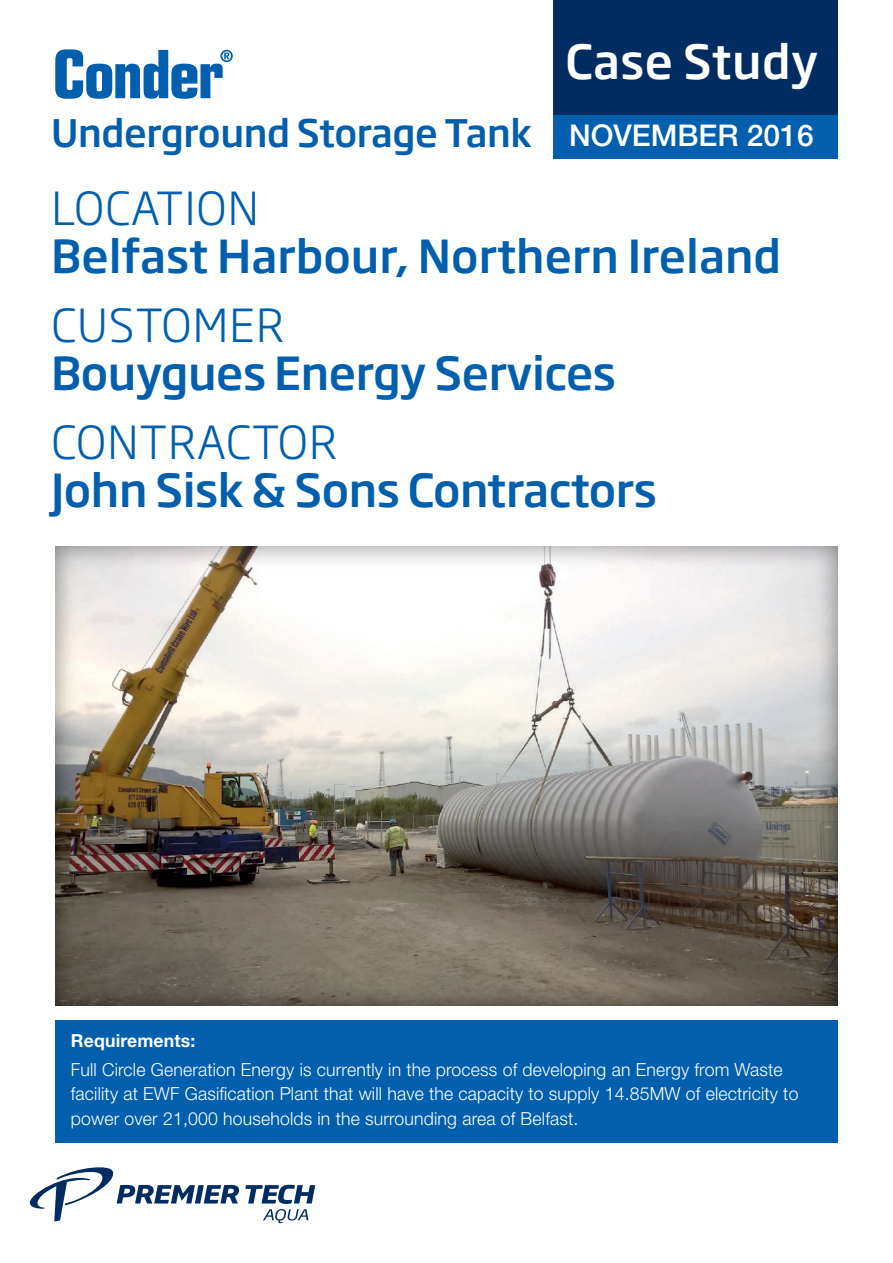
<style>
.page{position:relative;width:893px;height:1263px;background:#fff}
.page>*{position:absolute;margin:0;border:0;box-sizing:border-box;transform-origin:0 0}
.t1{font:500 46.5px "Soho Gothic Pro";letter-spacing:.01em;color:#fff}
.t2{font:500 45px "Soho Gothic Pro";letter-spacing:-.01em;color:#015fae}
.t3{font:300 45px "Soho Gothic Pro";letter-spacing:.025em;color:#015fae}
.t4{font:500 37.5px "Soho Gothic Pro";letter-spacing:-.01em;color:#015fae}
.t5{font:500 30px "Helvetica Neue LT Std";color:#fff}
.t6{font:300 18px/24.8px "Helvetica Neue LT Std";letter-spacing:.01em;color:#fff}
.t7{font:700 18px "Helvetica Neue LT Std";letter-spacing:.01em;color:#fff}
</style>
<div class="page">
<img style="left:55px;top:546px;width:783px;height:460px">
<div style="left:55px;top:1020px;width:783px;height:123px;background:#015fae"></div>
<div style="left:553px;top:0;width:285px;height:115px;background:#002c62"></div>
<div style="left:553px;top:115px;width:285px;height:43px;background:#015fae"></div>
<svg style="left:55px;top:49px;width:178px;height:50px"></svg>
<svg style="left:245px;top:1185px;width:70px;height:38px"></svg>
<svg style="left:30px;top:1167px;width:209px;height:54px"></svg>
<h3 class="t4" style="left:51px;top:104px;width:483px">Underground Storage Tank</h3>
<h1 class="t1" style="left:566px;top:25px;width:254px">Case Study</h1>
<h3 class="t5" style="left:569px;top:118px;width:246px">NOVEMBER 2016</h3>
<h2 class="t3" style="left:51px;top:173px;width:209px">LOCATION</h2>
<h2 class="t2" style="left:51px;top:221px;width:732px">Belfast Harbour, Northern Ireland</h2>
<h2 class="t3" style="left:51px;top:290px;width:234px">CUSTOMER</h2>
<h2 class="t2" style="left:51px;top:338px;width:566px">Bouygues Energy Services</h2>
<h2 class="t3" style="left:51px;top:408px;width:287px">CONTRACTOR</h2>
<h2 class="t2" style="left:51px;top:455px;width:607px">John Sisk &amp; Sons Contractors</h2>
<p class="t7" style="left:71px;top:1029px;width:126px">Requirements:</p>
<p class="t6" style="left:71px;top:1056px;width:729px">Full Circle Generation Energy is currently in the process of developing an Energy from Waste facility at EWF Gasification Plant that will have the capacity to supply 14.85MW of electricity to power over 21,000 households in the surrounding area of Belfast.</p>
</div>
